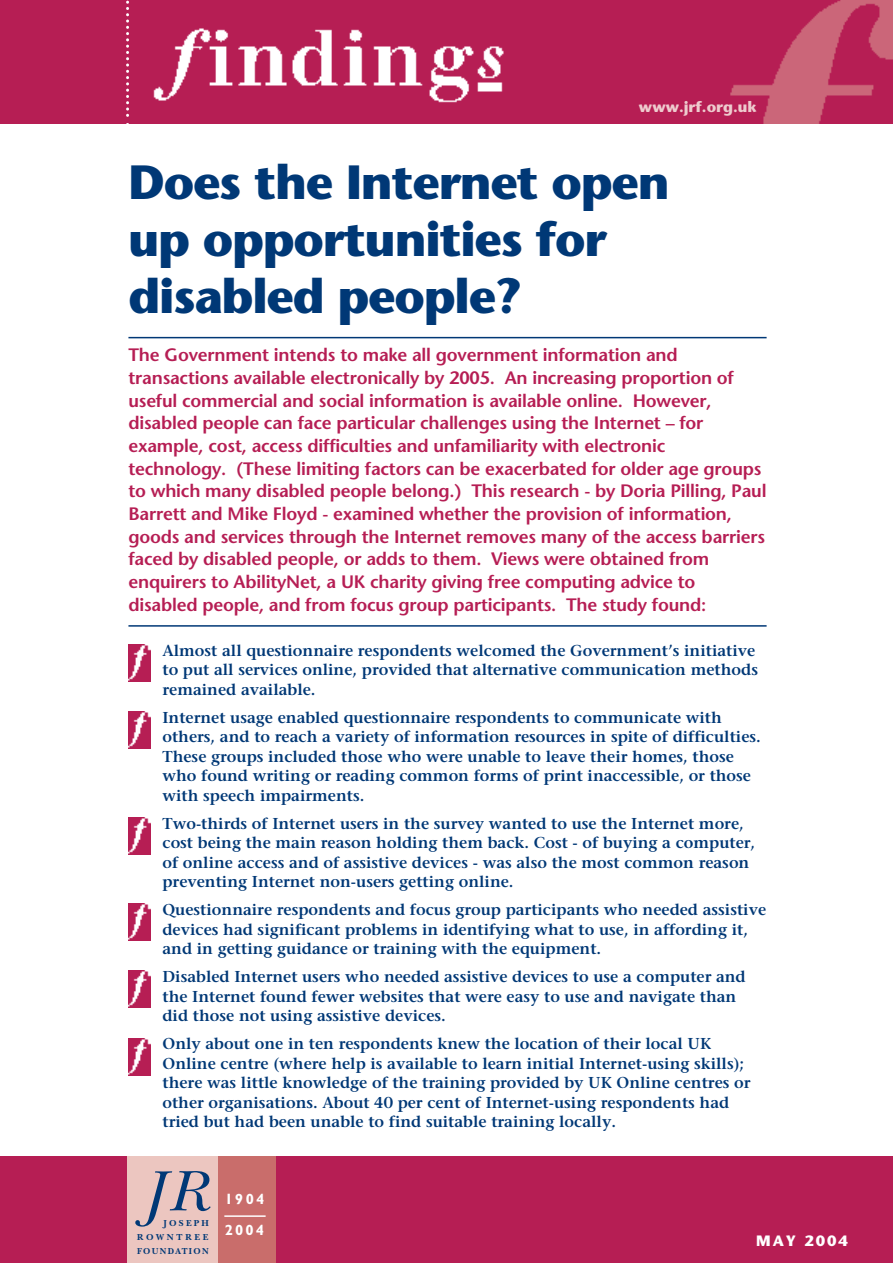
<style>
.page{position:relative;width:893px;height:1263px;background:#fff}
.page>*{position:absolute;margin:0;border:0;box-sizing:border-box;transform-origin:0 0}
.t1{font:italic 59.55px "New Baskerville";color:#003876}
.t2{font:700 48px/57px "Stone Sans";letter-spacing:-.025em;color:#003876}
.t3{font:600 18px/22.6px "Stone Sans";letter-spacing:-.01em;color:#b61e54}
.t4{font:600 15.75px/19.5px "Stone Serif";color:#003876}
.t5{font:700 15px "Stone Sans";color:#eecbce}
.t6{font:700 15px "Stone Sans";letter-spacing:.125em;color:#fff}
.t7{font:700 14.85px/30.8px "M Gill Sans";letter-spacing:.15em;color:#fff}
.t8{font:700 9px/14.1px "New Baskerville";letter-spacing:.145em;color:#003876}
.t9{font:700 9px "New Baskerville";letter-spacing:.24em;color:#003876}
</style>
<div class="page">
<div style="left:1px;top:1157px;width:891px;height:106px;background:#b61e54"></div>
<div style="left:1px;top:0;width:891px;height:123px;background:#b61e54"></div>
<img style="left:730px;top:0;width:162px;height:123px">
<img style="left:153px;top:28px;width:351px;height:75px">
<div style="left:218px;top:1157px;width:58px;height:106px;background:#c96d6b"></div>
<div style="left:128px;top:1157px;width:90px;height:106px;background:#ecc6c0"></div>
<hr style="left:224px;top:1215px;width:41px;height:2px;background:#fff">
<svg style="left:126px;top:0;width:3px;height:124px"></svg>
<img style="left:128px;top:645px;width:22px;height:37px">
<img style="left:128px;top:712px;width:22px;height:37px">
<img style="left:128px;top:817px;width:22px;height:37px">
<img style="left:128px;top:904px;width:22px;height:37px">
<img style="left:128px;top:971px;width:22px;height:37px">
<img style="left:128px;top:1038px;width:22px;height:37px">
<hr style="left:128px;top:625px;width:638px;height:2px;background:#003876">
<hr style="left:128px;top:337px;width:638px;height:1px;background:#003876">
<p class="t5" style="left:639px;top:101px;width:119px">www.jrf.org.uk</p>
<h2 class="t2" style="left:128px;top:159px;width:542px">Does the Internet open up opportunities for disabled people?</h2>
<p class="t3" style="left:128px;top:346px;width:639px">The Government intends to make all government information and transactions available electronically by 2005. An increasing proportion of useful commercial and social information is available online. However, disabled people can face particular challenges using the Internet – for example, cost, access difficulties and unfamiliarity with electronic technology. (These limiting factors can be exacerbated for older age groups to which many disabled people belong.) This research - by Doria Pilling, Paul Barrett and Mike Floyd - examined whether the provision of information, goods and services through the Internet removes many of the access barriers faced by disabled people, or adds to them. Views were obtained from enquirers to AbilityNet, a UK charity giving free computing advice to disabled people, and from focus group participants. The study found:</p>
<p class="t4" style="left:162px;top:642px;width:597px">Almost all questionnaire respondents welcomed the Government’s initiative to put all services online, provided that alternative communication methods remained available.</p>
<p class="t4" style="left:162px;top:709px;width:600px">Internet usage enabled questionnaire respondents to communicate with others, and to reach a variety of information resources in spite of difficulties.<br>These groups included those who were unable to leave their homes, those who found writing or reading common forms of print inaccessible, or those with speech impairments.</p>
<p class="t4" style="left:162px;top:815px;width:594px">Two-thirds of Internet users in the survey wanted to use the Internet more, cost being the main reason holding them back. Cost - of buying a computer, of online access and of assistive devices - was also the most common reason preventing Internet non-users getting online.</p>
<p class="t4" style="left:162px;top:902px;width:605px">Questionnaire respondents and focus group participants who needed assistive devices had significant problems in identifying what to use, in affording it, and in getting guidance or training with the equipment.</p>
<p class="t4" style="left:162px;top:969px;width:584px">Disabled Internet users who needed assistive devices to use a computer and the Internet found fewer websites that were easy to use and navigate than did those not using assistive devices.</p>
<p class="t4" style="left:162px;top:1036px;width:589px">Only about one in ten respondents knew the location of their local UK Online centre (where help is available to learn initial Internet-using skills); there was little knowledge of the training provided by UK Online centres or other organisations. About 40 per cent of Internet-using respondents had tried but had been unable to find suitable training locally.</p>
<h1 class="t1" style="left:144px;top:1171px;width:64px">JR</h1>
<p class="t9" style="left:163px;top:1220px;width:47px">JOSEPH</p>
<p class="t8" style="left:137px;top:1232px;width:73px">ROWNTREE<br>FOUNDATION</p>
<p class="t7" style="left:225px;top:1185px;width:41px">1904<br>2004</p>
<p class="t6" style="left:756px;top:1234px;width:93px">MAY 2004</p>
</div>
